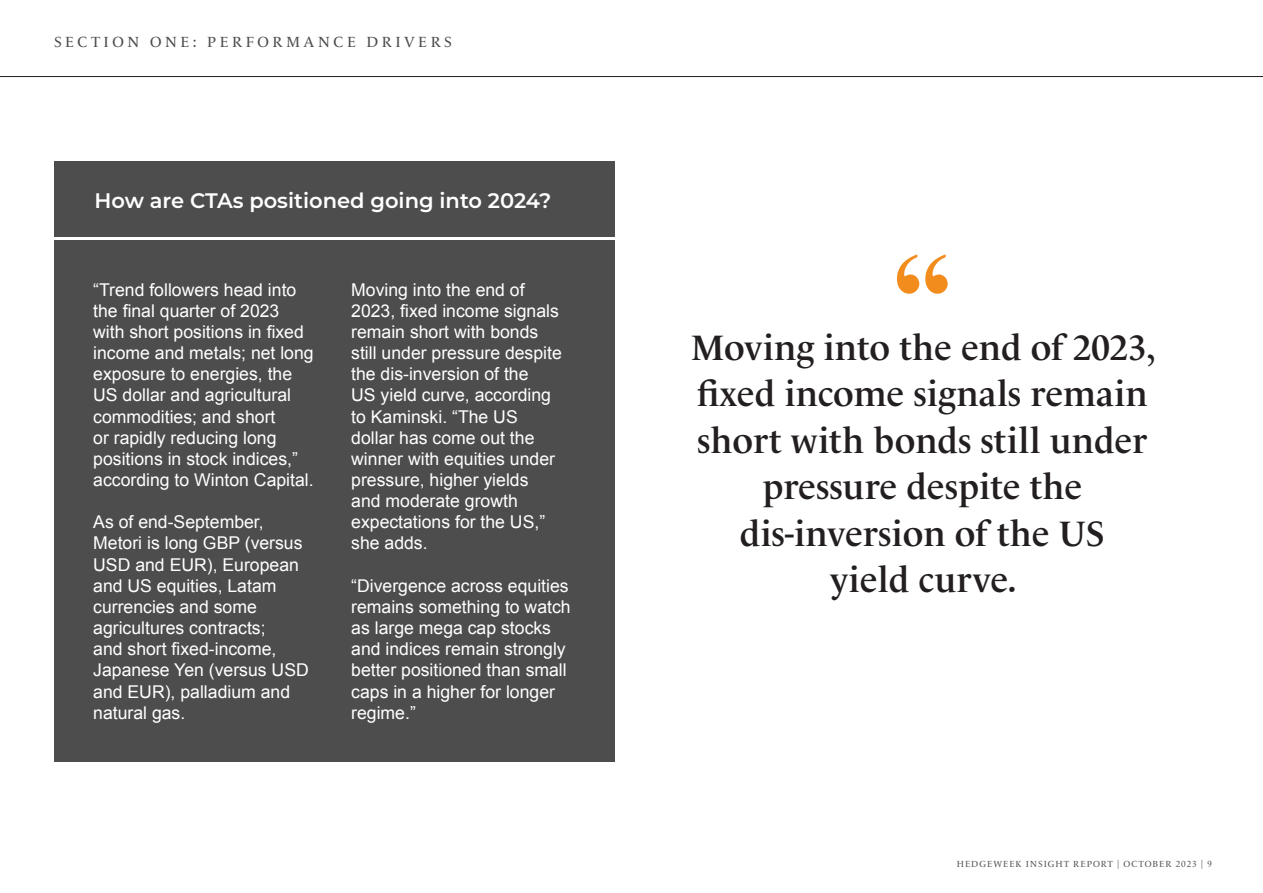
<style>
.page{position:relative;width:1263px;height:893px;background:#fff}
.page>*{position:absolute;margin:0;border:0;box-sizing:border-box;transform-origin:0 0}
.t1{font:700 120.75px "Times New Roman";color:#f28d1d}
.t2{font:600 36px/46.5px "Le Monde Livre";color:#231f20;text-align:center}
.t3{font:600 21px "Montserrat";color:#fff}
.t4{font:17.7px/21.1px "Arial";color:#fff}
.t5{font:15px "Le Monde Livre Std";letter-spacing:.225em;color:#4d4d4d}
.t6{font:9px "Le Monde Livre Std";letter-spacing:.1em;color:#57585a}
</style>
<div class="page">
<div style="left:54px;top:162px;width:560px;height:75px;background:#4d4d4d"></div>
<div style="left:54px;top:240px;width:560px;height:521px;background:#4d4d4d"></div>
<hr style="left:0;top:76px;width:1263px;height:1px;background:#231f20">
<p class="t5" style="left:54px;top:32px;width:399px">SECTION ONE: PERFORMANCE DRIVERS</p>
<p class="t3" style="left:95px;top:186px;width:458px">How are CTAs positioned going into 2024?</p>
<p class="t4" style="left:93px;top:279px;width:222px">“Trend followers head into the final quarter of 2023 with short positions in fixed income and metals; net long exposure to energies, the<br>US dollar and agricultural commodities; and short<br>or rapidly reducing long positions in stock indices,” according to Winton Capital.</p>
<p class="t4" style="left:93px;top:512px;width:217px">As of end-September,<br>Metori is long GBP (versus<br>USD and EUR), European and US equities, Latam currencies and some agricultures contracts;<br>and short fixed-income,<br>Japanese Yen (versus USD and EUR), palladium and natural gas.</p>
<p class="t4" style="left:351px;top:279px;width:212px">Moving into the end of<br>2023, fixed income signals remain short with bonds still under pressure despite the dis-inversion of the<br>US yield curve, according to Kaminski. “The US dollar has come out the winner with equities under pressure, higher yields and moderate growth expectations for the US,” she adds.</p>
<p class="t4" style="left:351px;top:575px;width:221px">“Divergence across equities remains something to watch as large mega cap stocks and indices remain strongly better positioned than small caps in a higher for longer regime.”</p>
<p class="t1" style="left:892px;top:212px;width:62px">“</p>
<p class="t2" style="left:691px;top:324px;width:466px">Moving into the end of 2023, fixed income signals remain short with bonds still under pressure despite the</p>
<p class="t2" style="left:740px;top:510px;width:366px">dis-inversion of the US</p>
<p class="t2" style="left:830px;top:557px;width:189px">yield curve.</p>
<p class="t6" style="left:957px;top:859px;width:257px">HEDGEWEEK INSIGHT REPORT | OCTOBER 2023 | 9</p>
</div>
